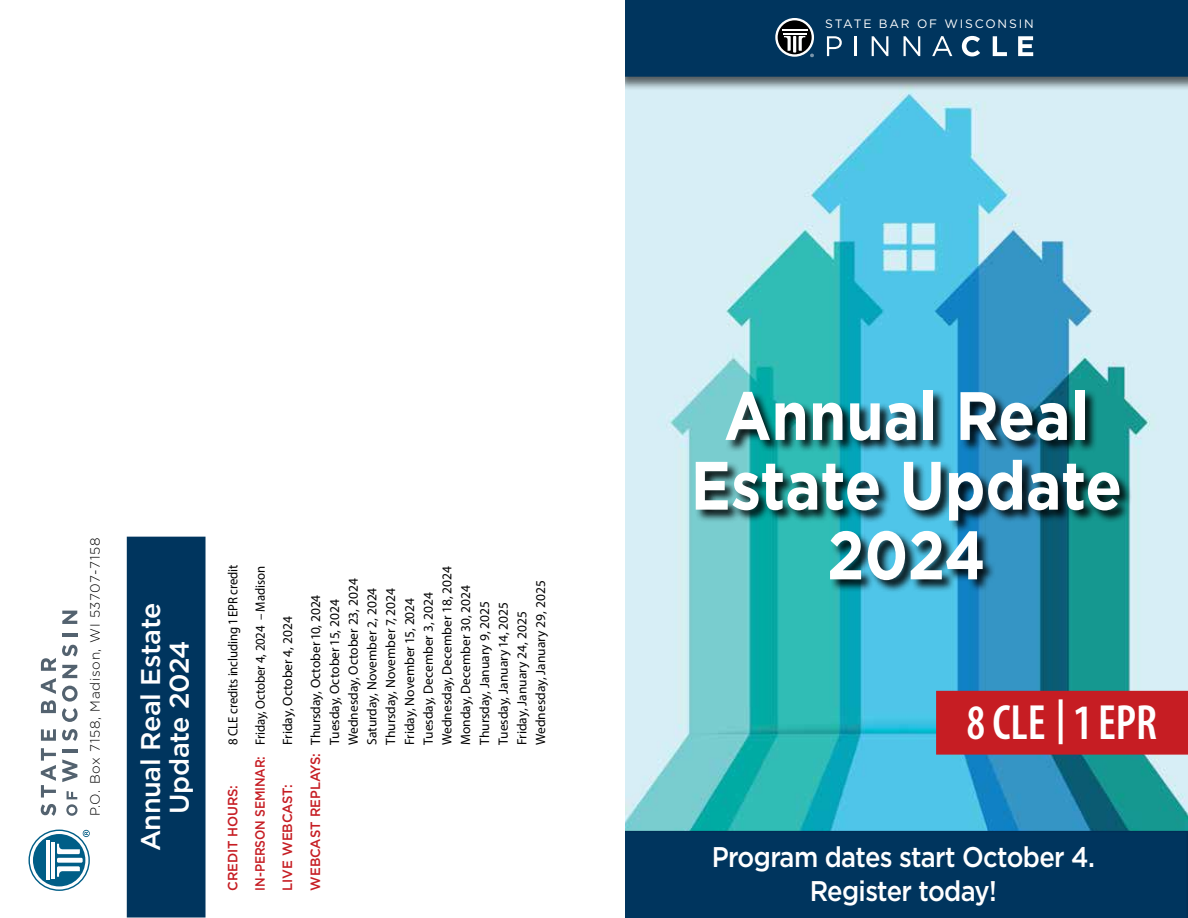
<style>
.page{position:relative;width:1188px;height:918px;background:#fff}
.page>*{position:absolute;margin:0;border:0;box-sizing:border-box;transform-origin:0 0}
.t1{font:700 68.25px/69.8px "Gotham";color:#fff;text-align:center;scale:.88 1}
.t2{font:600 condensed 49.8px "Myriad Pro";color:#fff;scale:.9 1}
.t3{font:500 28.5px/34.2px "Gotham";letter-spacing:-.025em;color:#fff;text-align:center;scale:.9 1}
.t4{font:500 27px/28.3px "Gotham";letter-spacing:-.015em;color:#fff;text-align:center}
.t5{font:13.5px/18.8px "Myriad Pro";color:#000}
.t6{font:13.5px/27.3px "Myriad Pro";color:#000;text-align:right;scale:.95 1}
.t7{font:300 13.5px "Gotham";letter-spacing:.05em;color:#000}
.t8{font:500 13.5px "Gotham";letter-spacing:-.01em;color:#c61d23}
.t9{font:12.15px "Gotham";letter-spacing:.15em;color:#fff}
.s1{font-family:"Gotham";font-weight:500;color:#c61d23}
.s2{font-size:44.85px}
</style>
<div class="page">
<img style="left:625px;top:91px;width:563px;height:740px">
<div style="left:625px;top:831px;width:563px;height:87px;background:#00355e"></div>
<div style="left:937px;top:692px;width:250px;height:62px;background:#c61d23"></div>
<div style="left:936px;top:691px;width:252px;height:64px;border:2px solid #c61d23"></div>
<div style="left:615px;top:0;width:573px;height:91px;background:#000;opacity:.6"></div>
<div style="left:618px;top:1px;width:569px;height:75px;background:#00355e"></div>
<div style="left:617px;top:0;width:571px;height:77px;border:1px solid #00355e"></div>
<svg style="left:775px;top:18px;width:39px;height:39px"></svg>
<div style="left:778px;top:20px;width:34px;height:34px;background:#000;border-radius:50%"></div>
<hr style="left:783px;top:33px;width:23px;height:2px;background:#fff">
<hr style="left:782px;top:29px;width:26px;height:2px;background:#fff">
<hr style="left:793px;top:36px;width:3px;height:17px;background:#fff">
<svg style="left:784px;top:36px;width:7px;height:15px"></svg>
<svg style="left:827px;top:36px;width:15px;height:20px"></svg>
<hr style="left:854px;top:36px;width:3px;height:20px;background:#fff">
<svg style="left:872px;top:36px;width:16px;height:20px"></svg>
<svg style="left:904px;top:36px;width:16px;height:20px"></svg>
<svg style="left:932px;top:36px;width:20px;height:20px"></svg>
<svg style="left:962px;top:36px;width:18px;height:20px"></svg>
<svg style="left:993px;top:36px;width:14px;height:20px"></svg>
<svg style="left:1018px;top:36px;width:15px;height:20px"></svg>
<svg style="left:799px;top:36px;width:15px;height:21px"></svg>
<div style="left:695px;top:389px;width:438px;height:205px;background:#000;opacity:.9"></div>
<div style="left:596px;top:0;width:29px;height:918px;background:#fff"></div>
<svg style="left:41px;top:804px;width:15px;height:12px"></svg>
<svg style="left:41px;top:748px;width:15px;height:50px"></svg>
<svg style="left:41px;top:729px;width:15px;height:12px"></svg>
<svg style="left:41px;top:700px;width:15px;height:13px"></svg>
<svg style="left:41px;top:678px;width:15px;height:16px"></svg>
<svg style="left:41px;top:658px;width:15px;height:13px"></svg>
<svg style="left:66px;top:791px;width:12px;height:25px"></svg>
<svg style="left:62px;top:759px;width:15px;height:23px"></svg>
<hr style="left:62px;top:749px;width:15px;height:3px;background:#53626f">
<svg style="left:62px;top:729px;width:16px;height:12px"></svg>
<svg style="left:62px;top:708px;width:16px;height:14px"></svg>
<svg style="left:62px;top:686px;width:16px;height:16px"></svg>
<svg style="left:62px;top:665px;width:15px;height:13px"></svg>
<svg style="left:62px;top:645px;width:16px;height:12px"></svg>
<hr style="left:62px;top:633px;width:15px;height:3px;background:#53626f">
<svg style="left:62px;top:611px;width:15px;height:13px"></svg>
<svg style="left:28px;top:830px;width:62px;height:61px"></svg>
<div style="left:128px;top:537px;width:77px;height:380px;background:#00355e"></div>
<div style="left:127px;top:537px;width:79px;height:381px;border:2px solid #00355e"></div>
<p class="t7" style="left:86px;top:816px;width:280px;rotate:-90deg">P.O. Box 7158, Madison, WI 53707-7158</p>
<h3 class="t4" style="left:136px;top:851px;width:250px;rotate:-90deg">Annual Real Estate<br>Update 2024</h3>
<p class="t6" style="left:219px;top:891px;width:345px;rotate:-90deg">8 CLE credits including 1 EPR credit<br><span class="s1">IN-PERSON SEMINAR:</span> Friday, October 4, 2024 – Madison</p>
<p class="t8" style="left:224px;top:891px;width:107px;rotate:-90deg">CREDIT HOURS:</p>
<p class="t5" style="left:325px;top:745px;width:181px;rotate:-90deg">Tuesday, October 15, 2024<br>Wednesday, October 23, 2024<br>Saturday, November 2, 2024<br>Thursday, November 7, 2024<br>Friday, November 15, 2024<br>Tuesday, December 3, 2024<br>Wednesday, December 18, 2024<br>Monday, December 30, 2024<br>Thursday, January 9, 2025<br>Tuesday, January 14, 2025<br>Friday, January 24, 2025<br>Wednesday, January 29, 2025</p>
<p class="t5" style="left:273px;top:891px;width:297px;line-height:28px;text-indent:146px;rotate:-90deg">Friday, October 4, 2024<br><span class="s1">WEBCAST REPLAYS:</span> Thursday, October 10, 2024</p>
<p class="t8" style="left:279px;top:891px;width:108px;rotate:-90deg">LIVE WEBCAST:</p>
<p class="t9" style="left:825px;top:17px;width:210px">STATE BAR OF WISCONSIN</p>
<h1 class="t1" style="left:691px;top:381px;width:492px">Annual Real<br>Estate Update<br>2024</h1>
<h2 class="t2" style="left:967px;top:691px;width:213px">8 CLE <span class="s2">|</span> 1 EPR</h2>
<h3 class="t3" style="left:712px;top:840px;width:427px">Program dates start October 4.<br>Register today!</h3>
</div>
